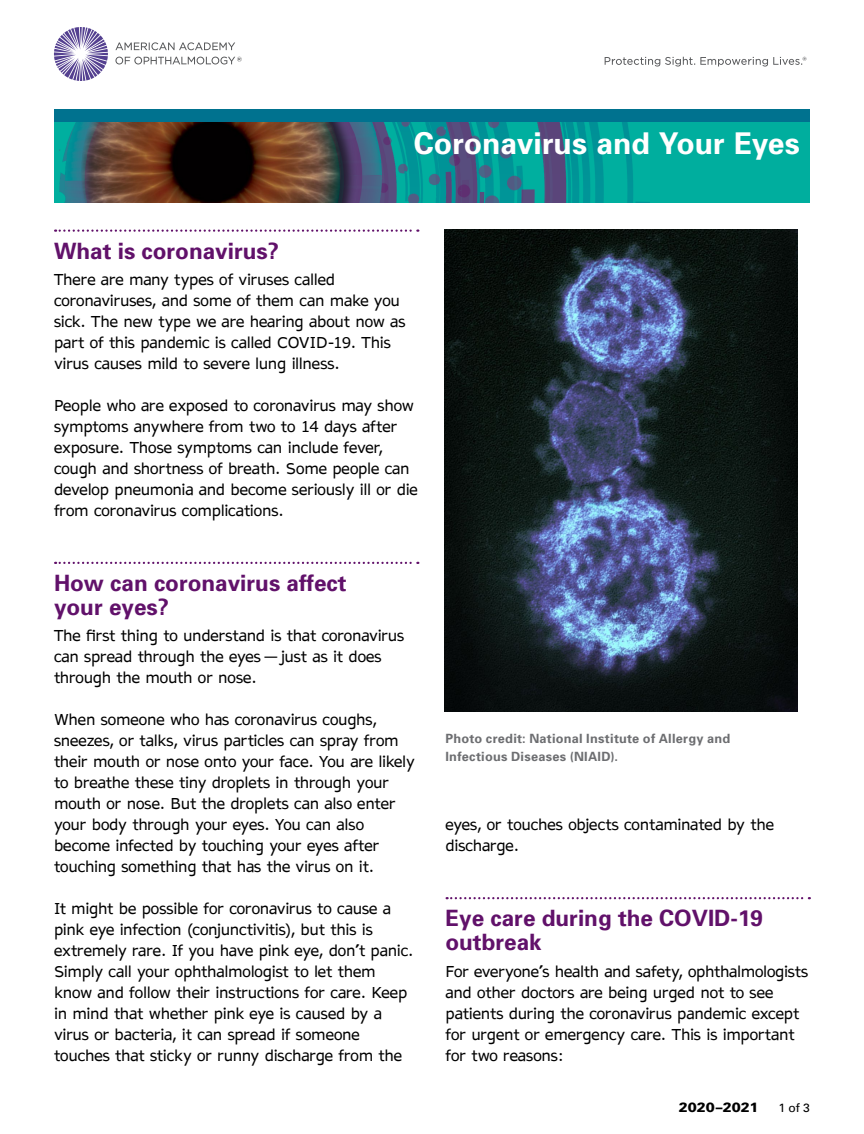
<style>
.page{position:relative;width:864px;height:1134px;background:#fff}
.page>*{position:absolute;margin:0;border:0;box-sizing:border-box;transform-origin:0 0}
.t1{font:700 30px "Univers";color:#fff}
.t2{font:700 22.5px/24px "Univers";color:#61116a}
.t3{font:15px/21px "AP Hont";letter-spacing:-.01em;color:#000}
.t4{font:900 13.5px "Univers";color:#000}
.t5{font:700 12.75px/18px "Univers";letter-spacing:.02em;color:#6d6e71}
.t6{font:12px "Univers";color:#000}
</style>
<div class="page">
<div style="left:54px;top:122px;width:756px;height:81px;background:#00ae9e"></div>
<img style="left:59px;top:122px;width:591px;height:81px">
<div style="left:81px;top:40px;width:276px;height:276px;background:#000;opacity:.6"></div>
<img style="left:81px;top:40px;width:260px;height:261px;border-radius:130px">
<div style="left:54px;top:109px;width:756px;height:13px;background:#00728f"></div>
<div style="left:0;top:203px;width:864px;height:126px;background:#fff"></div>
<div style="left:0;top:28px;width:864px;height:81px;background:#fff"></div>
<svg style="left:54px;top:27px;width:54px;height:54px"></svg>
<svg style="left:115px;top:42px;width:127px;height:22px"></svg>
<svg style="left:605px;top:57px;width:201px;height:10px"></svg>
<svg style="left:55px;top:230px;width:363px;height:2px"></svg>
<svg style="left:55px;top:562px;width:363px;height:2px"></svg>
<svg style="left:447px;top:897px;width:363px;height:2px"></svg>
<img style="left:444px;top:230px;width:354px;height:482px">
<h1 class="t1" style="left:414px;top:124px;width:388px">Coronavirus and Your Eyes</h1>
<h2 class="t2" style="left:54px;top:238px;width:227px">What is coronavirus?</h2>
<p class="t3" style="left:54px;top:269px;width:353px">There are many types of viruses called coronaviruses, and some of them can make you sick. The new type we are hearing about now as part of this pandemic is called COVID-19. This virus causes mild to severe lung illness.</p>
<p class="t3" style="left:54px;top:395px;width:365px">People who are exposed to coronavirus may show symptoms anywhere from two to 14 days after exposure. Those symptoms can include fever, cough and shortness of breath. Some people can develop pneumonia and become seriously ill or die from coronavirus complications.</p>
<h2 class="t2" style="left:54px;top:570px;width:294px">How can coronavirus affect your eyes?</h2>
<p class="t3" style="left:54px;top:625px;width:352px">The first thing to understand is that coronavirus can spread through the eyes — just as it does through the mouth or nose.</p>
<p class="t3" style="left:54px;top:709px;width:362px">When someone who has coronavirus coughs, sneezes, or talks, virus particles can spray from their mouth or nose onto your face. You are likely to breathe these tiny droplets in through your mouth or nose. But the droplets can also enter your body through your eyes. You can also become infected by touching your eyes after touching something that has the virus on it.</p>
<p class="t3" style="left:54px;top:898px;width:361px">It might be possible for coronavirus to cause a pink eye infection (conjunctivitis), but this is extremely rare. If you have pink eye, don’t panic.<br>Simply call your ophthalmologist to let them know and follow their instructions for care. Keep in mind that whether pink eye is caused by a virus or bacteria, it can spread if someone touches that sticky or runny discharge from the</p>
<p class="t5" style="left:446px;top:729px;width:286px">Photo credit: National Institute of Allergy and<br>Infectious Diseases (NIAID).</p>
<p class="t3" style="left:446px;top:814px;width:330px">eyes, or touches objects contaminated by the discharge.</p>
<h2 class="t2" style="left:446px;top:906px;width:319px">Eye care during the COVID-19 outbreak</h2>
<p class="t3" style="left:446px;top:960px;width:364px">For everyone’s health and safety, ophthalmologists and other doctors are being urged not to see patients during the coronavirus pandemic except for urgent or emergency care. This is important for two reasons:</p>
<p class="t4" style="left:679px;top:1099px;width:81px">2020–2021</p>
<p class="t6" style="left:778px;top:1101px;width:33px">1 of 3</p>
</div>
